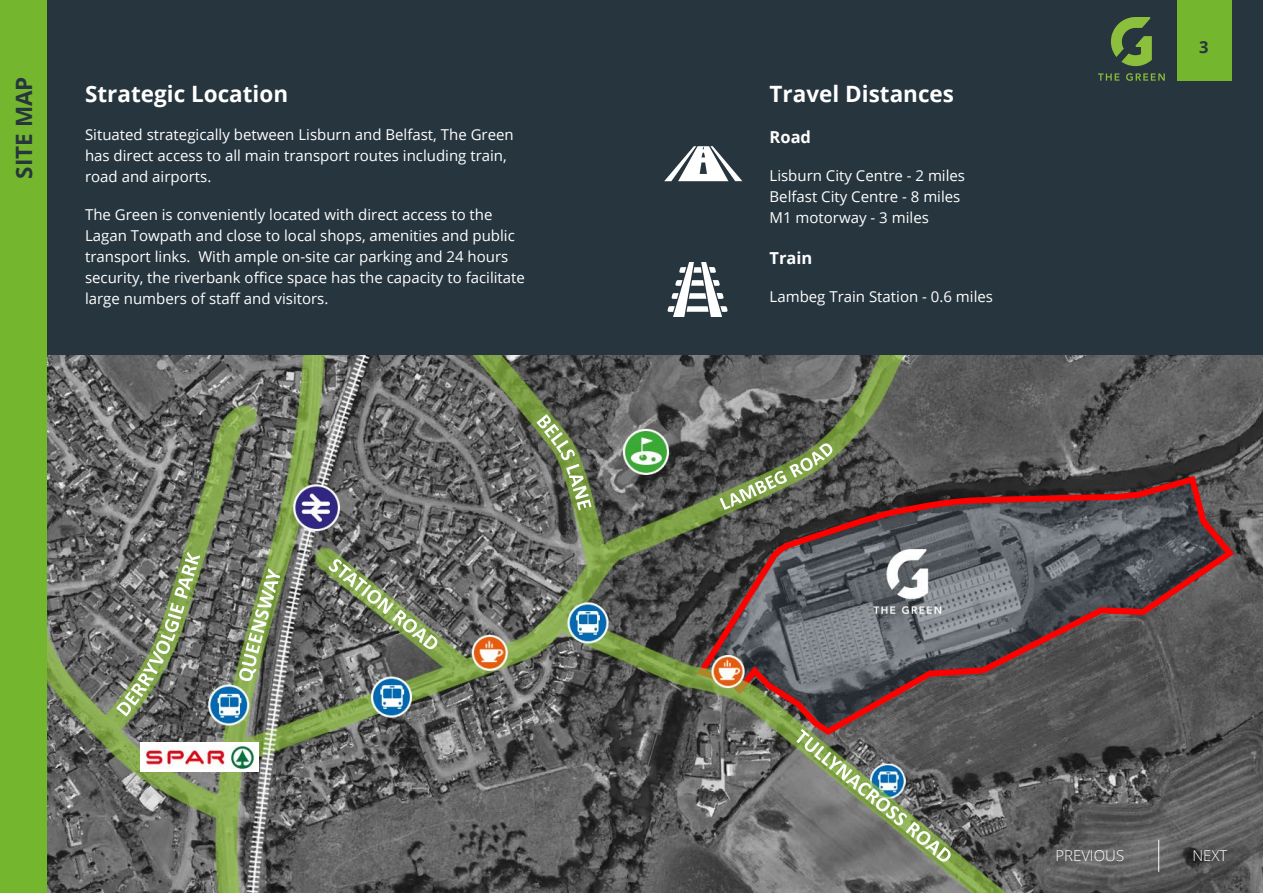
<style>
.page{position:relative;width:1263px;height:893px;background:#fff}
.page>*{position:absolute;margin:0;border:0;box-sizing:border-box;transform-origin:0 0}
.t1{font:700 22.5px "Open Sans";color:#fff}
.t2{font:700 22.5px "Open Sans";color:#26353e}
.t3{font:700 16.5px "Open Sans";color:#fff}
.t4{font:700 16.5px "Open Sans";color:#26353e}
.t5{font:15px/21px "Open Sans";color:#fff}
.t6{font:300 15px "Open Sans";color:#fff}
</style>
<div class="page">
<div style="left:0;top:0;width:47px;height:893px;background:#74b72f"></div>
<div style="left:47px;top:0;width:1216px;height:893px;background:#26353e"></div>
<img style="left:47px;top:355px;width:1216px;height:538px">
<img style="left:697px;top:476px;width:537px;height:259px">
<img style="left:141px;top:742px;width:118px;height:30px">
<svg style="left:668px;top:263px;width:59px;height:53px"></svg>
<svg style="left:664px;top:146px;width:78px;height:35px"></svg>
<svg style="left:1098px;top:17px;width:67px;height:64px"></svg>
<hr style="left:1158px;top:840px;width:1px;height:31px;background:#fff">
<div style="left:1178px;top:0;width:54px;height:81px;background:#74b72f"></div>
<h1 class="t2" style="left:8px;top:179px;width:104px;rotate:-90deg">SITE MAP</h1>
<h1 class="t1" style="left:85px;top:78px;width:205px">Strategic Location</h1>
<p class="t5" style="left:85px;top:124px;width:430px">Situated strategically between Lisburn and Belfast, The Green has direct access to all main transport routes including train, road and airports.</p>
<p class="t5" style="left:85px;top:204px;width:441px">The Green is conveniently located with direct access to the Lagan Towpath and close to local shops, amenities and public transport links. With ample on-site car parking and 24 hours security, the riverbank office space has the capacity to facilitate large numbers of staff and visitors.</p>
<h1 class="t1" style="left:769px;top:78px;width:186px">Travel Distances</h1>
<p class="t3" style="left:769px;top:126px;width:43px">Road</p>
<p class="t5" style="left:769px;top:165px;width:197px">Lisburn City Centre - 2 miles<br>Belfast City Centre - 8 miles<br>M1 motorway - 3 miles</p>
<p class="t3" style="left:769px;top:247px;width:44px">Train</p>
<p class="t5" style="left:769px;top:286px;width:225px">Lambeg Train Station - 0.6 miles</p>
<p class="t4" style="left:1199px;top:36px;width:11px">3</p>
<p class="t6" style="left:1055px;top:845px;width:70px">PREVIOUS</p>
<p class="t6" style="left:1192px;top:845px;width:37px">NEXT</p>
</div>
